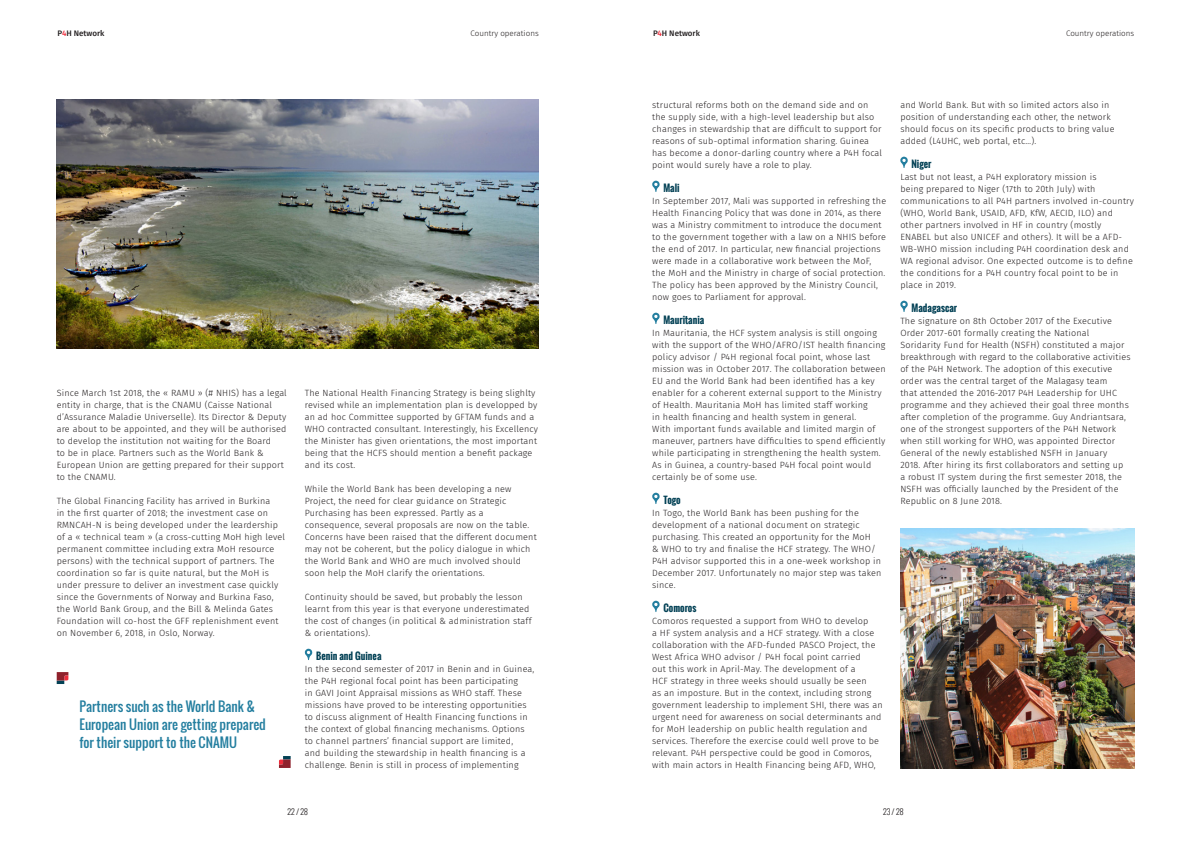
<style>
.page{position:relative;width:1191px;height:842px;background:#fff}
.page>*{position:absolute;margin:0;border:0;box-sizing:border-box;transform-origin:0 0}
.t1{font:13px/18px "Oswald";color:#237e9f}
.t2{font:700 9.5px "Oswald";color:#034155}
.t3{font:300 9px/12px "Fira Sans";letter-spacing:.02em;color:#231f20}
.t4{font:300 8px "Fira Sans";color:#231f20}
.t5{font:500 8px "Fira Sans";color:#231f20}
.t6{font:300 8px "Oswald";color:#231f20}
.s1{color:#ee2c3b}
</style>
<div class="page">
<svg style="left:305px;top:649px;width:7px;height:11px"></svg>
<img style="left:57px;top:99px;width:482px;height:249px">
<svg style="left:652px;top:181px;width:7px;height:11px"></svg>
<svg style="left:652px;top:313px;width:7px;height:11px"></svg>
<svg style="left:652px;top:493px;width:7px;height:11px"></svg>
<svg style="left:652px;top:601px;width:7px;height:11px"></svg>
<svg style="left:900px;top:157px;width:7px;height:11px"></svg>
<svg style="left:900px;top:301px;width:7px;height:11px"></svg>
<svg style="left:57px;top:672px;width:11px;height:12px"></svg>
<svg style="left:279px;top:756px;width:12px;height:12px"></svg>
<img style="left:900px;top:529px;width:234px;height:239px">
<p class="t5" style="left:58px;top:27px;width:48px">P<span class="s1">4</span>H Network</p>
<p class="t4" style="left:470px;top:27px;width:70px">Country operations</p>
<p class="t5" style="left:653px;top:27px;width:48px">P<span class="s1">4</span>H Network</p>
<p class="t4" style="left:1066px;top:27px;width:70px">Country operations</p>
<p class="t3" style="left:57px;top:387px;width:232px">Since March 1st 2018, the « RAMU » (# NHIS) has a legal entity in charge, that is the CNAMU (Caisse National d’Assurance Maladie Universelle). Its Director &amp; Deputy are about to be appointed, and they will be authorised to develop the institution not waiting for the Board<br>to be in place. Partners such as the World Bank &amp; European Union are getting prepared for their support to the CNAMU.</p>
<p class="t3" style="left:57px;top:495px;width:230px">The Global Financing Facility has arrived in Burkina<br>in the first quarter of 2018; the investment case on RMNCAH-N is being developed under the leardership of a « technical team » (a cross-cutting MoH high level permanent committee including extra MoH resource persons) with the technical support of partners. The coordination so far is quite natural, but the MoH is under pressure to deliver an investment case quickly since the Governments of Norway and Burkina Faso, the World Bank Group, and the Bill &amp; Melinda Gates Foundation will co-host the GFF replenishment event on November 6, 2018, in Oslo, Norway.</p>
<h1 class="t1" style="left:80px;top:697px;width:188px">Partners such as the World Bank &amp;<br>European Union are getting prepared for their support to the CNAMU</h1>
<p class="t3" style="left:305px;top:387px;width:235px">The National Health Financing Strategy is being slighlty revised while an implementation plan is developped by an ad hoc Committee supported by GFTAM funds and a WHO contracted consultant. Interestingly, his Excellency the Minister has given orientations, the most important being that the HCFS should mention a benefit package and its cost.</p>
<p class="t3" style="left:305px;top:483px;width:233px">While the World Bank has been developing a new Project, the need for clear guidance on Strategic Purchasing has been expressed. Partly as a consequence, several proposals are now on the table.<br>Concerns have been raised that the different document may not be coherent, but the policy dialogue in which the World Bank and WHO are much involved should soon help the MoH clarify the orientations.</p>
<p class="t3" style="left:305px;top:591px;width:228px">Continuity should be saved, but probably the lesson learnt from this year is that everyone underestimated the cost of changes (in political &amp; administration staff &amp; orientations).</p>
<p class="t2" style="left:316px;top:649px;width:67px">Benin and Guinea</p>
<p class="t3" style="left:305px;top:663px;width:231px">In the second semester of 2017 in Benin and in Guinea, the P4H regional focal point has been participating<br>in GAVI Joint Appraisal missions as WHO staff. These missions have proved to be interesting opportunities to discuss alignment of Health Financing functions in the context of global financing mechanisms. Options to channel partners’ financial support are limited,<br>and building the stewardship in health financing is a challenge. Benin is still in process of implementing</p>
<p class="t3" style="left:652px;top:99px;width:231px">structural reforms both on the demand side and on the supply side, with a high-level leadership but also changes in stewardship that are difficult to support for reasons of sub-optimal information sharing. Guinea has become a donor-darling country where a P4H focal point would surely have a role to play.</p>
<p class="t2" style="left:663px;top:181px;width:18px">Mali</p>
<p class="t3" style="left:652px;top:195px;width:235px">In September 2017, Mali was supported in refreshing the Health Financing Policy that was done in 2014, as there was a Ministry commitment to introduce the document to the government together with a law on a NHIS before the end of 2017. In particular, new financial projections were made in a collaborative work between the MoF, the MoH and the Ministry in charge of social protection.<br>The policy has been approved by the Ministry Council, now goes to Parliament for approval.</p>
<p class="t2" style="left:663px;top:313px;width:43px">Mauritania</p>
<p class="t3" style="left:652px;top:327px;width:235px">In Mauritania, the HCF system analysis is still ongoing with the support of the WHO/AFRO/IST health financing policy advisor / P4H regional focal point, whose last mission was in October 2017. The collaboration between EU and the World Bank had been identified has a key enabler for a coherent external support to the Ministry of Health. Mauritania MoH has limited staff working<br>in health financing and health system in general.<br>With important funds available and limited margin of maneuver, partners have difficulties to spend efficiently while participating in strengthening the health system.<br>As in Guinea, a country-based P4H focal point would certainly be of some use.</p>
<p class="t2" style="left:663px;top:493px;width:19px">Togo</p>
<p class="t3" style="left:652px;top:507px;width:231px">In Togo, the World Bank has been pushing for the development of a national document on strategic purchasing. This created an opportunity for the MoH<br>&amp; WHO to try and finalise the HCF strategy. The WHO/ P4H advisor supported this in a one-week workshop in December 2017. Unfortunately no major step was taken since.</p>
<p class="t2" style="left:663px;top:601px;width:34px">Comoros</p>
<p class="t3" style="left:652px;top:615px;width:232px">Comoros requested a support from WHO to develop<br>a HF system analysis and a HCF strategy. With a close collaboration with the AFD-funded PASCO Project, the West Africa WHO advisor / P4H focal point carried<br>out this work in April-May. The development of a<br>HCF strategy in three weeks should usually be seen<br>as an imposture. But in the context, including strong government leadership to implement SHI, there was an urgent need for awareness on social determinants and for MoH leadership on public health regulation and services. Therefore the exercise could well prove to be relevant. P4H perspective could be good in Comoros, with main actors in Health Financing being AFD, WHO,</p>
<p class="t3" style="left:900px;top:99px;width:216px">and World Bank. But with so limited actors also in position of understanding each other, the network should focus on its specific products to bring value added (L4UHC, web portal, etc…).</p>
<p class="t2" style="left:911px;top:157px;width:21px">Niger</p>
<p class="t3" style="left:900px;top:171px;width:235px">Last but not least, a P4H exploratory mission is<br>being prepared to Niger (17th to 20th July) with communications to all P4H partners involved in-country (WHO, World Bank, USAID, AFD, KfW, AECID, ILO) and other partners involved in HF in country (mostly ENABEL but also UNICEF and others). It will be a AFD-WB-WHO mission including P4H coordination desk and WA regional advisor. One expected outcome is to define the conditions for a P4H country focal point to be in place in 2019.</p>
<p class="t2" style="left:911px;top:301px;width:47px">Madagascar</p>
<p class="t3" style="left:900px;top:315px;width:232px">The signature on 8th October 2017 of the Executive Order 2017-601 formally creating the National Soridarity Fund for Health (NSFH) constituted a major breakthrough with regard to the collaborative activities of the P4H Network. The adoption of this executive order was the central target of the Malagasy team<br>that attended the 2016-2017 P4H Leadership for UHC programme and they achieved their goal three months after completion of the programme. Guy Andriantsara, one of the strongest supporters of the P4H Network when still working for WHO, was appointed Director General of the newly established NSFH in January<br>2018. After hiring its first collaborators and setting up<br>a robust IT system during the first semester 2018, the NSFH was officially launched by the President of the Republic on 8 June 2018.</p>
<p class="t6" style="left:287px;top:806px;width:22px">22 / 28</p>
<p class="t6" style="left:883px;top:806px;width:22px">23 / 28</p>
</div>
